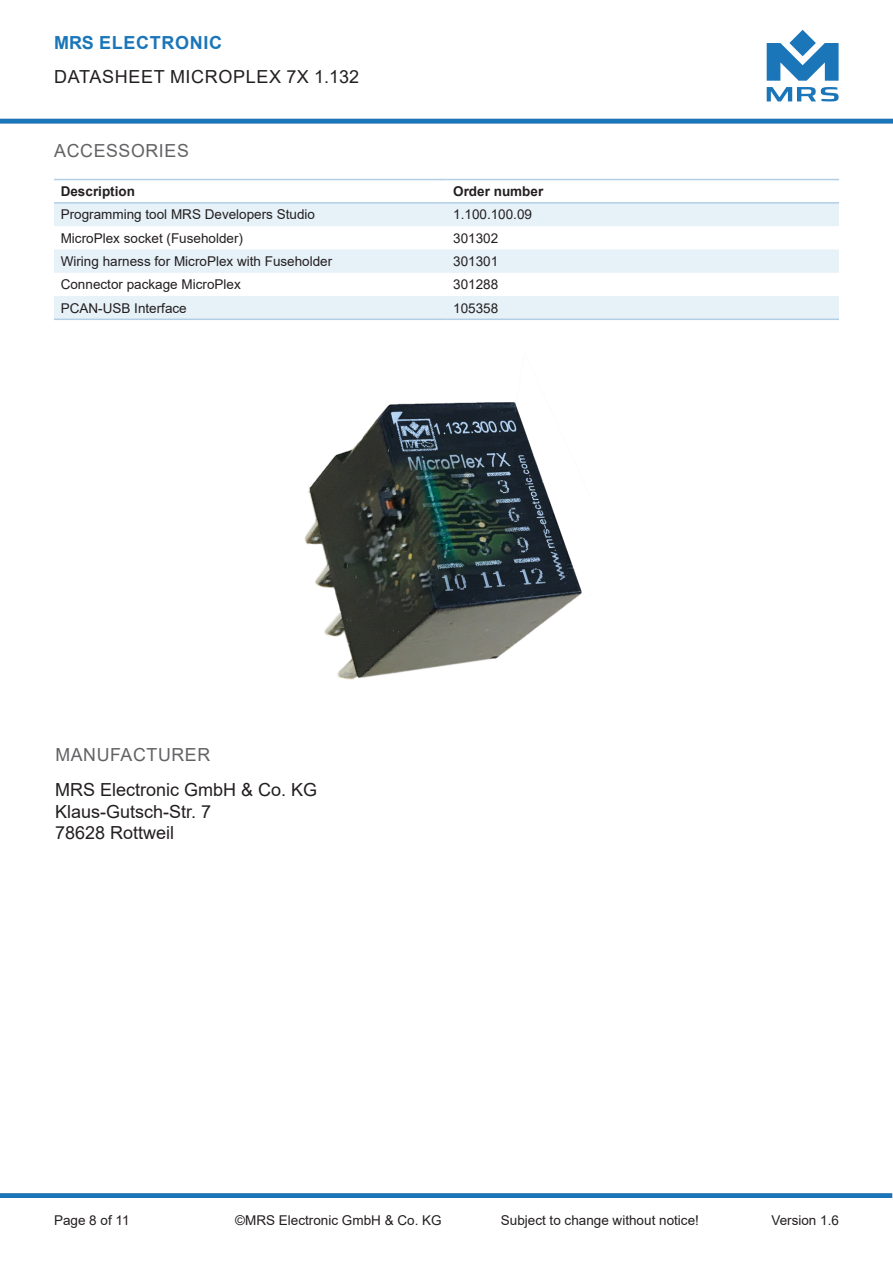
<style>
.page{position:relative;width:893px;height:1263px;background:#fff}
.page>*{position:absolute;margin:0;border:0;box-sizing:border-box;transform-origin:0 0}
.t1{font:18px "Arial";color:#231f20}
.t2{font:18px "Arial";letter-spacing:.035em;color:#231f20}
.t3{font:18px "Arial";letter-spacing:.035em;color:#636366}
.t4{font:700 18px "Arial";letter-spacing:.035em;color:#1b76b9}
.Text{font:13.5px "Arial";color:#231f20}
.Test_Fett{font:700 13.5px "Arial";color:#231f20}
</style>
<div class="page">
<svg style="left:767px;top:87px;width:72px;height:14px"></svg>
<svg style="left:767px;top:30px;width:72px;height:51px"></svg>
<div style="left:0;top:1193px;width:892px;height:5px;background:#1b76b9"></div>
<hr style="left:0;top:119px;width:893px;height:4px;background:#1b76b9">
<svg style="left:54px;top:204px;width:785px;height:115px;fill:#e6f1f8"></svg>
<hr style="left:54px;top:179px;width:392px;height:1px;background:#b2cee5">
<hr style="left:446px;top:179px;width:393px;height:1px;background:#b2cee5">
<hr style="left:54px;top:202px;width:392px;height:2px;background:#b2cee5">
<hr style="left:446px;top:202px;width:393px;height:2px;background:#b2cee5">
<hr style="left:54px;top:319px;width:392px;height:1px;background:#b2cee5">
<hr style="left:446px;top:319px;width:393px;height:1px;background:#b2cee5">
<img style="left:304px;top:402px;width:278px;height:278px">
<h1 class="t4" style="left:54px;top:30px;width:169px">MRS ELECTRONIC</h1>
<h1 class="t2" style="left:54px;top:64px;width:306px">DATASHEET MICROPLEX 7X 1.132</h1>
<p class="t3" style="left:54px;top:138px;width:136px">ACCESSORIES</p>
<p class="Test_Fett" style="left:61px;top:182px;width:76px">Description</p>
<p class="Test_Fett" style="left:453px;top:182px;width:92px">Order number</p>
<p class="Text" style="left:61px;top:205px;width:256px">Programming tool MRS Developers Studio</p>
<p class="Text" style="left:453px;top:205px;width:80px">1.100.100.09</p>
<p class="Text" style="left:61px;top:229px;width:184px">MicroPlex socket (Fuseholder)</p>
<p class="Text" style="left:453px;top:229px;width:47px">301302</p>
<p class="Text" style="left:61px;top:252px;width:273px">Wiring harness for MicroPlex with Fuseholder</p>
<p class="Text" style="left:453px;top:252px;width:47px">301301</p>
<p class="Text" style="left:61px;top:275px;width:182px">Connector package MicroPlex</p>
<p class="Text" style="left:453px;top:275px;width:47px">301288</p>
<p class="Text" style="left:61px;top:299px;width:128px">PCAN-USB Interface</p>
<p class="Text" style="left:453px;top:299px;width:47px">105358</p>
<p class="t3" style="left:55px;top:743px;width:156px">MANUFACTURER</p>
<p class="t1" style="left:55px;top:777px;width:264px">MRS Electronic GmbH &amp; Co. KG</p>
<p class="t1" style="left:55px;top:799px;width:158px">Klaus-Gutsch-Str. 7</p>
<p class="t1" style="left:55px;top:820px;width:121px">78628 Rottweil</p>
<p class="Text" style="left:54px;top:1211px;width:77px">Page 8 of 11</p>
<p class="Text" style="left:235px;top:1211px;width:208px">©MRS Electronic GmbH &amp; Co. KG</p>
<p class="Text" style="left:501px;top:1211px;width:200px">Subject to change without notice!</p>
<p class="Text" style="left:771px;top:1211px;width:69px">Version 1.6</p>
</div>
